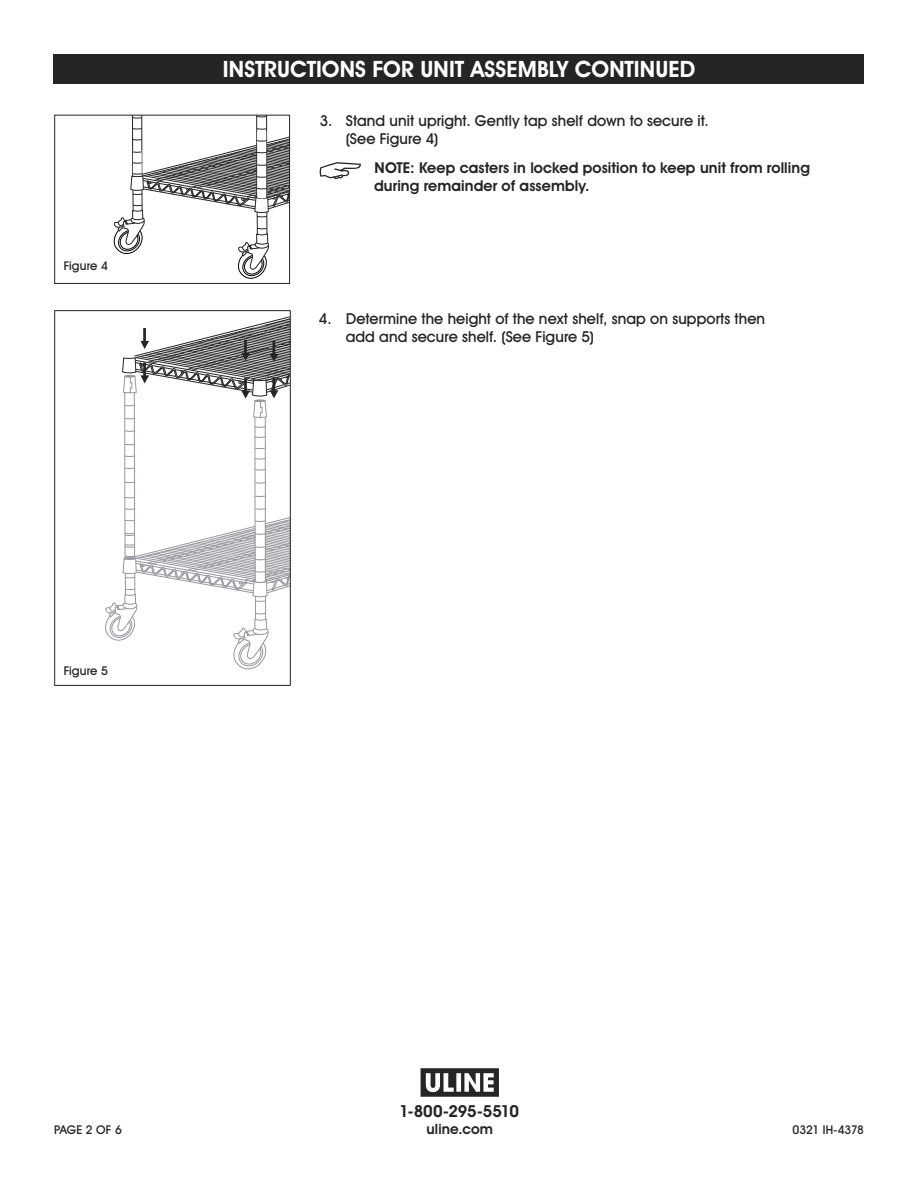
<style>
.page{position:relative;width:918px;height:1188px;background:#fff}
.page>*{position:absolute;margin:0;border:0;box-sizing:border-box;transform-origin:0 0}
.t1{font:700 22.5px "Uline Two Knine";letter-spacing:.005em;color:#fff}
.t2{font:700 16.5px "Uline Two Knine";letter-spacing:-.015em;color:#252525}
.t3{font:15px/18px "Uline Two Knine";letter-spacing:.005em;color:#252525}
.t4{font:700 15px/18px "Uline Two Knine";letter-spacing:.005em;color:#252525}
.t5{font:700 14.25px "Uline Two Knine";letter-spacing:.01em;color:#252525}
.t6{font:12px "Uline Two Knine";color:#252525}
</style>
<div class="page">
<div style="left:54px;top:54px;width:810px;height:30px;background:#252525"></div>
<svg style="left:113px;top:117px;width:175px;height:162px"></svg>
<div style="left:54px;top:115px;width:236px;height:169px;border:1px solid #252525"></div>
<svg style="left:105px;top:316px;width:184px;height:354px"></svg>
<div style="left:64px;top:665px;width:52px;height:11px;background:#fff"></div>
<svg style="left:320px;top:162px;width:41px;height:17px"></svg>
<div style="left:54px;top:310px;width:237px;height:376px;border:1px solid #252525"></div>
<svg style="left:421px;top:1068px;width:78px;height:29px"></svg>
<h1 class="t1" style="left:223px;top:56px;width:474px">INSTRUCTIONS FOR UNIT ASSEMBLY CONTINUED</h1>
<p class="t6" style="left:64px;top:259px;width:46px">Figure 4</p>
<p class="t6" style="left:64px;top:663px;width:46px">Figure 5</p>
<p class="t3" style="left:346px;top:112px;width:365px;text-indent:-26px">3. Stand unit upright. Gently tap shelf down to secure it. (See Figure 4)</p>
<p class="t4" style="left:374px;top:158px;width:437px">NOTE: Keep casters in locked position to keep unit from rolling during remainder of assembly.</p>
<p class="t3" style="left:346px;top:309px;width:421px;text-indent:-27px">4. Determine the height of the next shelf, snap on supports then add and secure shelf. (See Figure 5)</p>
<p class="t2" style="left:399px;top:1101px;width:121px">1-800-295-5510</p>
<p class="t5" style="left:427px;top:1120px;width:68px">uline.com</p>
<p class="t6" style="left:54px;top:1122px;width:69px">PAGE 2 OF 6</p>
<p class="t6" style="left:793px;top:1122px;width:73px">0321 IH-4378</p>
</div>
